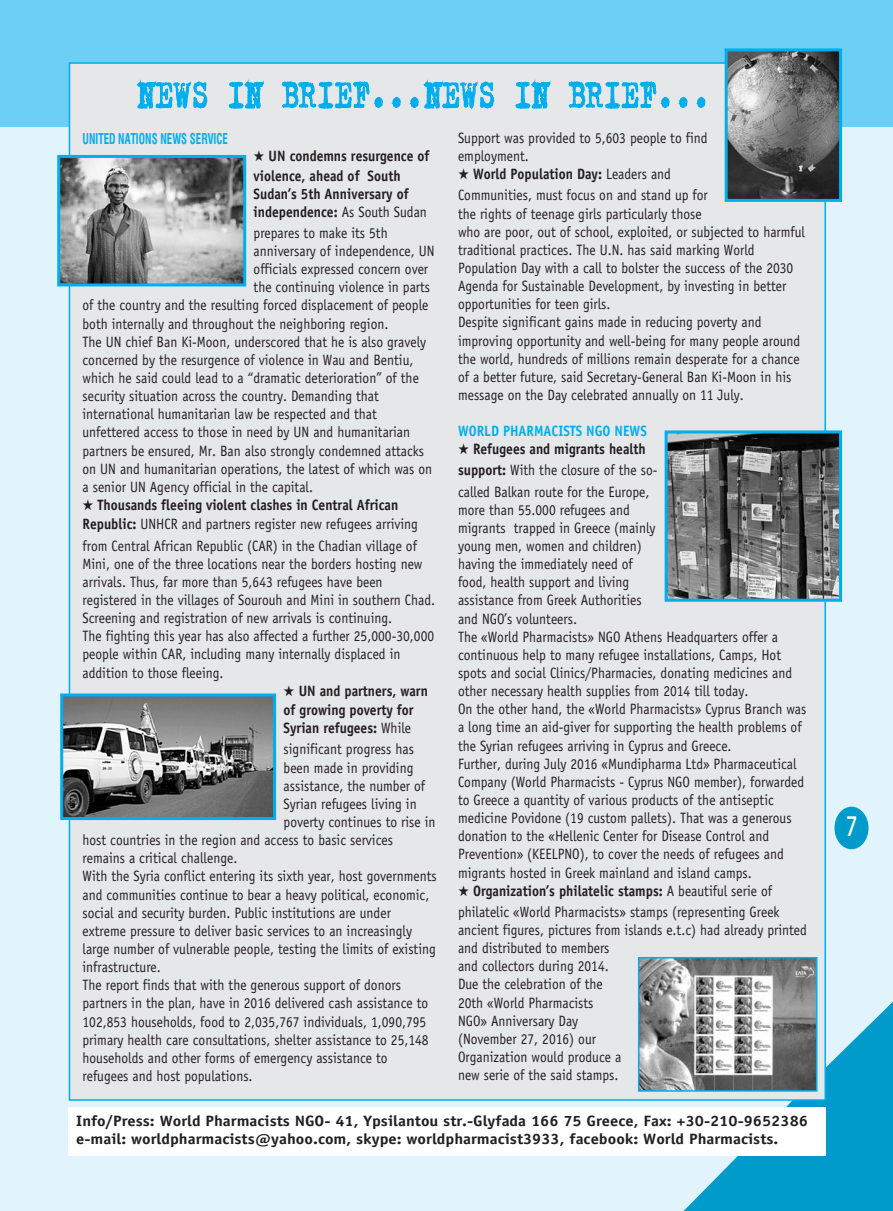
<style>
.page{position:relative;width:893px;height:1211px;background:#fff}
.page>*{position:absolute;margin:0;border:0;box-sizing:border-box;transform-origin:0 0}
.t1{font:43.5px "Taratatzoum";color:#00aeef;scale:.75 1}
.t2{font:27px "UB Front Bold";color:#fff;scale:.8 1}
.t3{font:15px/18.1px "CF Office";color:#231f20;scale:.9 1}
.t4{font:700 15px/18.8px "CF Office";color:#231f20;scale:.9 1}
.t5{font:700 15px/18px "CF Office";color:#231f20;scale:1.1 1}
.t6{font:15px "UB Helvetica Cond Bold";color:#00aeef;scale:.75 1}
.t7{font:700 15px "CF Office";color:#00aeef;scale:.9 1}
.s1{font-weight:400}
.s2{font-weight:700}
</style>
<div class="page">
<div style="left:1px;top:0;width:891px;height:1210px;background:#e1f4fc"></div>
<div style="left:1px;top:0;width:891px;height:126px;background:#6bcff6"></div>
<svg style="left:681px;top:1002px;width:211px;height:208px;fill:#009bca"></svg>
<div style="left:69px;top:63px;width:756px;height:1037px;background:#e6e7e9"></div>
<img style="left:61px;top:159px;width:181px;height:123px">
<div style="left:57px;top:155px;width:189px;height:131px;border:3px solid #00aeef"></div>
<img style="left:668px;top:434px;width:170px;height:164px">
<div style="left:664px;top:430px;width:178px;height:172px;border:3px solid #00aeef"></div>
<img style="left:64px;top:697px;width:208px;height:119px">
<div style="left:60px;top:693px;width:216px;height:127px;border:3px solid #00aeef"></div>
<img style="left:728px;top:52px;width:110px;height:146px">
<div style="left:724px;top:48px;width:118px;height:154px;border:3px solid #00aeef"></div>
<div style="left:69px;top:1107px;width:757px;height:49px;background:#fff"></div>
<div style="left:834px;top:806px;width:34px;height:43px;background:#009bca;border-radius:50%"></div>
<img style="left:641px;top:960px;width:173px;height:128px">
<div style="left:638px;top:957px;width:179px;height:134px;border:2px solid #00aeef"></div>
<h1 class="t1" style="left:137px;top:67px;width:766px">NEWS IN BRIEF...NEWS IN BRIEF...</h1>
<p class="t6" style="left:83px;top:133px;width:195px">UNITED NATIONS NEWS SERVICE</p>
<p class="t4" style="left:254px;top:148px;width:197px;line-height:19.5px">★ UN condemns resurgence of violence, ahead of South</p>
<p class="t4" style="left:254px;top:186px;width:194px;line-height:18.1px">Sudan’s 5th Anniversary of independence: <span class="s1">As South Sudan</span></p>
<p class="t3" style="left:254px;top:225px;width:150px">prepares to make its 5th</p>
<p class="t3" style="left:254px;top:243px;width:202px">anniversary of independence, UN</p>
<p class="t3" style="left:254px;top:261px;width:195px">officials expressed concern over</p>
<p class="t3" style="left:254px;top:279px;width:198px">the continuing violence in parts</p>
<p class="t3" style="left:82px;top:298px;width:386px">of the country and the resulting forced displacement of people</p>
<p class="t3" style="left:82px;top:316px;width:341px">both internally and throughout the neighboring region.</p>
<p class="t3" style="left:82px;top:334px;width:383px">The UN chief Ban Ki-Moon, underscored that he is also gravely</p>
<p class="t3" style="left:82px;top:352px;width:369px">concerned by the resurgence of violence in Wau and Bentiu,</p>
<p class="t3" style="left:82px;top:370px;width:375px">which he said could lead to a “dramatic deterioration” of the</p>
<p class="t3" style="left:82px;top:388px;width:331px">security situation across the country. Demanding that</p>
<p class="t3" style="left:82px;top:406px;width:328px">international humanitarian law be respected and that</p>
<p class="t3" style="left:82px;top:425px;width:365px">unfettered access to those in need by UN and humanitarian</p>
<p class="t3" style="left:82px;top:443px;width:381px">partners be ensured, Mr. Ban also strongly condemned attacks</p>
<p class="t3" style="left:82px;top:461px;width:390px">on UN and humanitarian operations, the latest of which was on</p>
<p class="t3" style="left:82px;top:479px;width:258px">a senior UN Agency official in the capital.</p>
<p class="t4" style="left:82px;top:496px;width:374px;line-height:19.6px">★ Thousands fleeing violent clashes in Central African<br>Republic: <span class="s1">UNHCR and partners register new refugees arriving</span></p>
<p class="t3" style="left:82px;top:538px;width:393px">from Central African Republic (CAR) in the Chadian village of Mini, one of the three locations near the borders hosting new arrivals. Thus, far more than 5,643 refugees have been registered in the villages of Sourouh and Mini in southern Chad.<br>Screening and registration of new arrivals is continuing.<br>The fighting this year has also affected a further 25,000-30,000 people within CAR, including many internally displaced in addition to those fleeing.</p>
<p class="t4" style="left:283px;top:682px;width:162px">★ UN and partners, warn of growing poverty for<br>Syrian refugees: <span class="s1">While</span></p>
<p class="t3" style="left:283px;top:741px;width:146px">significant progress has</p>
<p class="t3" style="left:283px;top:760px;width:146px">been made in providing</p>
<p class="t3" style="left:283px;top:778px;width:159px">assistance, the number of</p>
<p class="t3" style="left:283px;top:796px;width:149px">Syrian refugees living in</p>
<p class="t3" style="left:283px;top:814px;width:170px">poverty continues to rise in</p>
<p class="t3" style="left:82px;top:832px;width:346px">host countries in the region and access to basic services</p>
<p class="t3" style="left:82px;top:850px;width:173px">remains a critical challenge.</p>
<p class="t3" style="left:82px;top:868px;width:395px">With the Syria conflict entering its sixth year, host governments</p>
<p class="t3" style="left:82px;top:886px;width:387px">and communities continue to bear a heavy political, economic,</p>
<p class="t3" style="left:82px;top:905px;width:344px">social and security burden. Public institutions are under</p>
<p class="t3" style="left:82px;top:923px;width:368px">extreme pressure to deliver basic services to an increasingly</p>
<p class="t3" style="left:82px;top:941px;width:394px">large number of vulnerable people, testing the limits of existing</p>
<p class="t3" style="left:82px;top:959px;width:88px">infrastructure.</p>
<p class="t3" style="left:82px;top:977px;width:355px">The report finds that with the generous support of donors</p>
<p class="t3" style="left:82px;top:995px;width:385px">partners in the plan, have in 2016 delivered cash assistance to</p>
<p class="t3" style="left:82px;top:1013px;width:383px">102,853 households, food to 2,035,767 individuals, 1,090,795</p>
<p class="t3" style="left:82px;top:1032px;width:386px">primary health care consultations, shelter assistance to 25,148</p>
<p class="t3" style="left:82px;top:1050px;width:340px">households and other forms of emergency assistance to</p>
<p class="t3" style="left:82px;top:1068px;width:190px">refugees and host populations.</p>
<p class="t3" style="left:458px;top:130px;width:279px">Support was provided to 5,603 people to find employment.</p>
<p class="t3" style="left:458px;top:165px;width:279px;line-height:21.1px">★ <span class="s2">World Population Day:</span> Leaders and<br>Communities, must focus on and stand up for</p>
<p class="t3" style="left:458px;top:206px;width:387px">the rights of teenage girls particularly those<br>who are poor, out of school, exploited, or subjected to harmful traditional practices. The U.N. has said marking World Population Day with a call to bolster the success of the 2030<br>Agenda for Sustainable Development, by investing in better opportunities for teen girls.<br>Despite significant gains made in reducing poverty and improving opportunity and well-being for many people around the world, hundreds of millions remain desperate for a chance of a better future, said Secretary-General Ban Ki-Moon in his message on the Day celebrated annually on 11 July.</p>
<p class="t7" style="left:458px;top:425px;width:211px">WORLD PHARMACISTS NGO NEWS</p>
<p class="t3" style="left:458px;top:440px;width:223px;line-height:21.1px">★ <span class="s2">Refugees and migrants health support:</span> With the closure of the so&shy;called Balkan route for the Europe,</p>
<p class="t3" style="left:458px;top:502px;width:388px">more than 55.000 refugees and<br>migrants trapped in Greece (mainly<br>young men, women and children)<br>having the immediately need of<br>food, health support and living<br>assistance from Greek Authorities<br>and NGO’s volunteers.<br>The «World Pharmacists» NGO Athens Headquarters offer a continuous help to many refugee installations, Camps, Hot spots and social Clinics/Pharmacies, donating medicines and other necessary health supplies from 2014 till today.<br>On the other hand, the «World Pharmacists» Cyprus Branch was a long time an aid-giver for supporting the health problems of the Syrian refugees arriving in Cyprus and Greece.<br>Further, during July 2016 «Mundipharma Ltd» Pharmaceutical Company (World Pharmacists - Cyprus NGO member), forwarded to Greece a quantity of various products of the antiseptic medicine Povidone (19 custom pallets). That was a generous donation to the «Hellenic Center for Disease Control and Prevention» (KEELPNO), to cover the needs of refugees and migrants hosted in Greek mainland and island camps.</p>
<p class="t3" style="left:458px;top:881px;width:359px;line-height:21.1px">★ <span class="s2">Organization’s philatelic stamps:</span> A beautiful serie of philatelic «World Pharmacists» stamps (representing Greek</p>
<p class="t3" style="left:458px;top:922px;width:389px">ancient figures, pictures from islands e.t.c) had already printed and distributed to members<br>and collectors during 2014.<br>Due the celebration of the<br>20th «World Pharmacists<br>NGO» Anniversary Day<br>(November 27, 2016) our<br>Organization would produce a<br>new serie of the said stamps.</p>
<p class="t5" style="left:76px;top:1113px;width:666px">Info/Press: World Pharmacists NGO- 41, Ypsilantou str.-Glyfada 166 75 Greece, Fax: +30-210-9652386 e-mail: worldpharmacists@yahoo.com, skype: worldpharmacist3933, facebook: World Pharmacists.</p>
<h2 class="t2" style="left:845px;top:817px;width:17px">7</h2>
</div>
